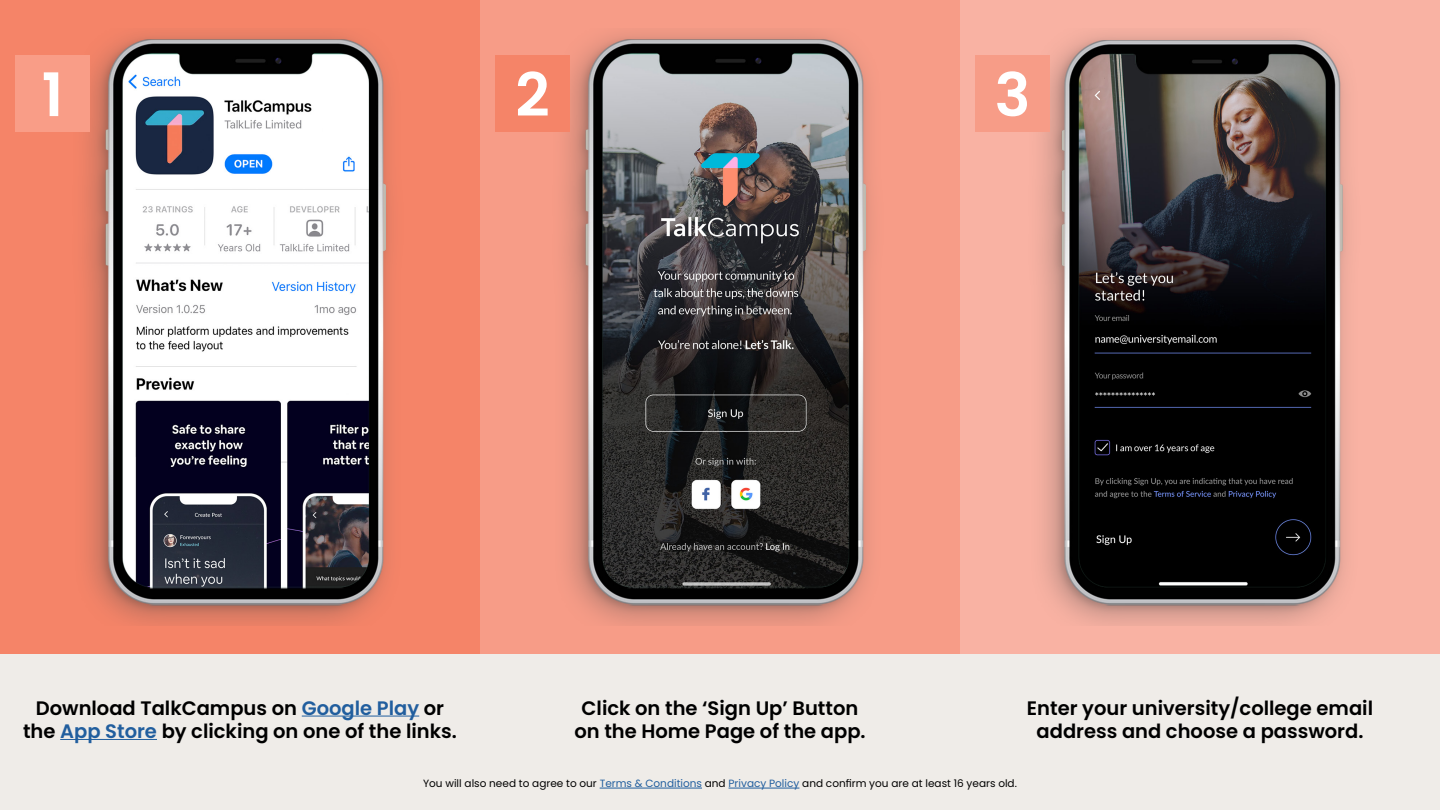
<style>
.page{position:relative;width:1440px;height:810px;background:#efece8}
.page>*{position:absolute;margin:0;border:0;box-sizing:border-box;transform-origin:0 0}
.t1{font:600 60px "Poppins";color:#fff}
.t2{font:600 19.5px/23.4px "Poppins";color:#000;text-align:center}
.t3{font:10.5px "Poppins";color:#000}
.s1{color:#215e9e}
</style>
<div class="page">
<div style="left:0;top:0;width:480px;height:654px;background:#f58468"></div>
<img style="left:38px;top:33px;width:353px;height:592px">
<hr style="left:302px;top:716px;width:117px;height:1px;background:#215e9e">
<hr style="left:60px;top:739px;width:97px;height:1px;background:#215e9e">
<div style="left:480px;top:0;width:480px;height:654px;background:#f79c87"></div>
<div style="left:960px;top:0;width:480px;height:654px;background:#f9b2a3"></div>
<img style="left:518px;top:33px;width:353px;height:593px">
<img style="left:994px;top:34px;width:354px;height:592px">
<div style="left:15px;top:56px;width:75px;height:76px;background:#f99d87"></div>
<div style="left:495px;top:56px;width:75px;height:76px;background:#f58468"></div>
<div style="left:975px;top:56px;width:75px;height:76px;background:#f79c87"></div>
<hr style="left:600px;top:788px;width:102px;height:1px;background:#215e9e">
<hr style="left:729px;top:788px;width:70px;height:1px;background:#215e9e">
<h1 class="t1" style="left:42px;top:60px;width:23px">1</h1>
<h1 class="t1" style="left:515px;top:60px;width:36px">2</h1>
<h1 class="t1" style="left:995px;top:60px;width:37px">3</h1>
<p class="t2" style="left:23px;top:696px;width:435px">Download TalkCampus on <span class="s1">Google Play</span> or the <span class="s1">App Store</span> by clicking on one of the links.</p>
<p class="t2" style="left:574px;top:696px;width:293px">Click on the ‘Sign Up’ Button on the Home Page of the app.</p>
<p class="t2" style="left:1027px;top:696px;width:348px">Enter your university/college email address and choose a password.</p>
<p class="t3" style="left:423px;top:778px;width:595px">You will also need to agree to our <span class="s1">Terms &amp; Conditions</span> and <span class="s1">Privacy Policy</span> and confirm you are at least 16 years old.</p>
</div>
